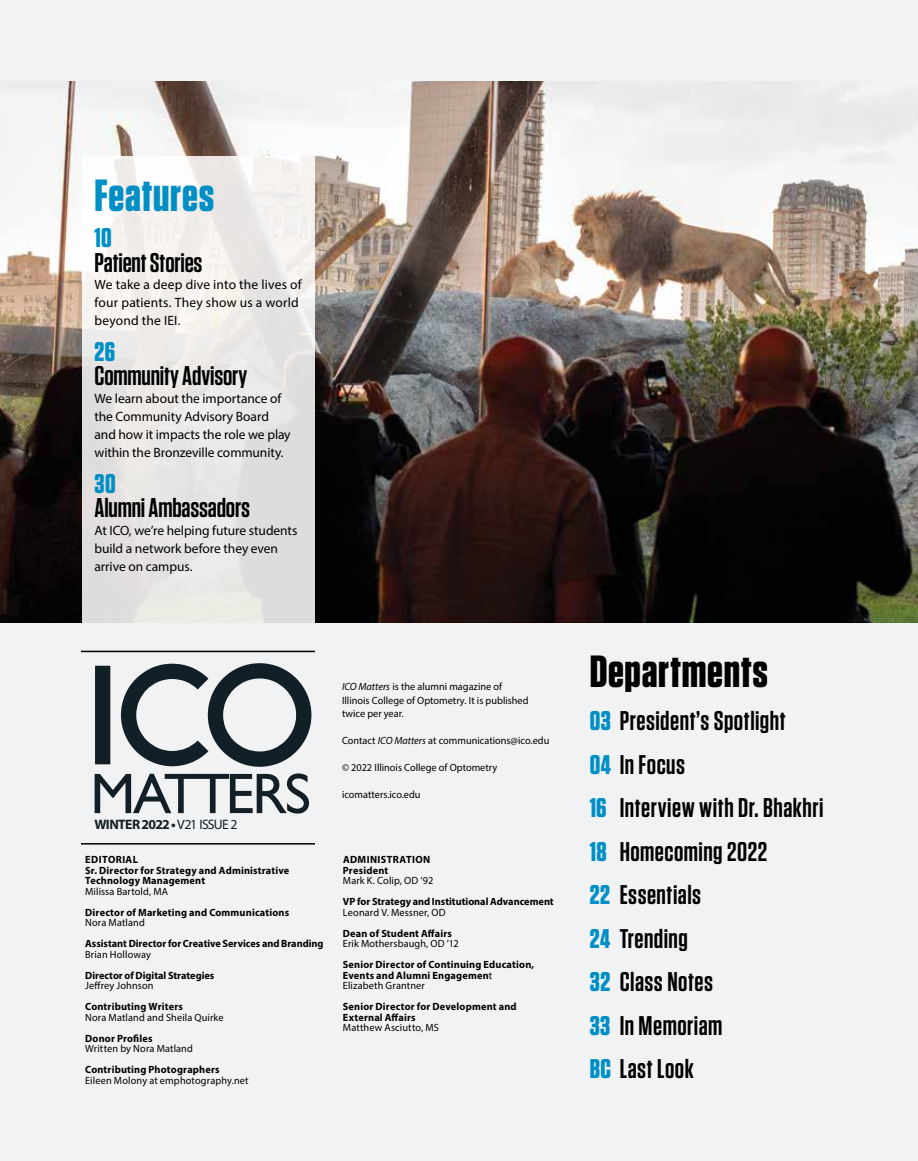
<style>
.page{position:relative;width:918px;height:1161px;background:#f0f2f3}
.page>*{position:absolute;margin:0;border:0;box-sizing:border-box;transform-origin:0 0}
.t1{font:600 127.65px "TYPOGRAPHPRO";color:#131f27}
.t2{font:57.45px "Gill Sans";letter-spacing:-.045em;color:#131f27}
.t3{font:700 45px "Tungsten";letter-spacing:.015em;color:#000}
.t4{font:700 45px "Tungsten";letter-spacing:.015em;color:#008fc5}
.t5{font:600 27px/43.5px "Tungsten";letter-spacing:.015em;color:#000}
.t6{font:600 27px "Tungsten";letter-spacing:-.005em;color:#000}
.t7{font:700 27px "Tungsten";color:#008fc5}
.t8{font:700 13.8px "Myriad Pro";letter-spacing:-.045em;color:#131f27}
.t9{font:13.5px/18px "Myriad Pro";letter-spacing:-.005em;color:#000}
.t10{font:13.5px/18px "Myriad Pro";letter-spacing:.015em;color:#000}
.t11{font:700 10.5px/10.5px "Myriad Pro";letter-spacing:.015em;color:#000}
.t12{font:10.5px/13.5px "Myriad Pro";letter-spacing:.01em;color:#000}
.t13{font:700 10.5px/10.5px "Myriad Pro";letter-spacing:.035em;color:#000}
.s1{font-weight:400}
.s2{font-style:italic}
.s3{font-weight:700;color:#008fc5}
</style>
<div class="page">
<img style="left:1px;top:82px;width:917px;height:540px">
<svg style="left:82px;top:156px;width:232px;height:466px;fill:#eae9e6"></svg>
<hr style="left:81px;top:651px;width:234px;height:1px;background:#000">
<hr style="left:81px;top:843px;width:234px;height:2px;background:#000">
<h3 class="t4" style="left:94px;top:172px;width:121px">Features</h3>
<h3 class="t7" style="left:94px;top:224px;width:19px">10</h3>
<h3 class="t6" style="left:94px;top:248px;width:110px">Patient Stories</h3>
<p class="t10" style="left:94px;top:276px;width:209px">We take a deep dive into the lives of four patients. They show us a world beyond the IEI.</p>
<h3 class="t7" style="left:94px;top:338px;width:22px">26</h3>
<h3 class="t6" style="left:94px;top:362px;width:154px">Community Advisory</h3>
<p class="t9" style="left:94px;top:390px;width:198px">We learn about the importance of the Community Advisory Board and how it impacts the role we play within the Bronzeville community.</p>
<h3 class="t7" style="left:94px;top:470px;width:23px">30</h3>
<h3 class="t6" style="left:94px;top:494px;width:157px">Alumni Ambassadors</h3>
<p class="t9" style="left:94px;top:522px;width:205px">At ICO, we’re helping future students build a network before they even arrive on campus.</p>
<h1 class="t1" style="left:81px;top:628px;width:238px">ICO</h1>
<h2 class="t2" style="left:90px;top:760px;width:222px">MATTERS</h2>
<h3 class="t8" style="left:94px;top:816px;width:145px">WINTER 2022 • <span class="s1">V21 ISSUE 2</span></h3>
<p class="t11" style="left:85px;top:854px;width:206px">EDITORIAL<br>Sr. Director for Strategy and Administrative<br>Technology Management</p>
<p class="t12" style="left:85px;top:884px;width:84px">Milissa Bartold, MA</p>
<p class="t11" style="left:85px;top:907px;width:206px">Director of Marketing and Communications</p>
<p class="t12" style="left:85px;top:916px;width:61px">Nora Matland</p>
<p class="t11" style="left:85px;top:938px;width:240px">Assistant Director for Creative Services and Branding</p>
<p class="t12" style="left:85px;top:947px;width:67px">Brian Holloway</p>
<p class="t11" style="left:85px;top:970px;width:131px">Director of Digital Strategies</p>
<p class="t12" style="left:85px;top:979px;width:70px">Jeffrey Johnson</p>
<p class="t11" style="left:85px;top:1001px;width:99px">Contributing Writers</p>
<p class="t12" style="left:85px;top:1010px;width:140px">Nora Matland and Sheila Quirke</p>
<p class="t11" style="left:85px;top:1033px;width:69px">Donor Profiles</p>
<p class="t12" style="left:85px;top:1042px;width:109px">Written by Nora Matland</p>
<p class="t11" style="left:85px;top:1064px;width:136px">Contributing Photographers</p>
<p class="t12" style="left:85px;top:1073px;width:165px">Eileen Molony at emphotography.net</p>
<p class="t12" style="left:342px;top:680px;width:188px"><span class="s2">ICO Matters</span> is the alumni magazine of<br>Illinois College of Optometry. It is published twice per year.</p>
<p class="t12" style="left:342px;top:734px;width:209px">Contact <span class="s2">ICO Matters</span> at communications@ico.edu</p>
<p class="t12" style="left:342px;top:761px;width:157px">© 2022 Illinois College of Optometry</p>
<p class="t12" style="left:342px;top:788px;width:80px">icomatters.ico.edu</p>
<p class="t13" style="left:343px;top:854px;width:89px">ADMINISTRATION<br>President</p>
<p class="t12" style="left:343px;top:874px;width:92px">Mark K. Colip, OD ’92</p>
<p class="t11" style="left:343px;top:896px;width:212px">VP for Strategy and Institutional Advancement</p>
<p class="t12" style="left:343px;top:905px;width:104px">Leonard V. Messner, OD</p>
<p class="t11" style="left:343px;top:928px;width:111px">Dean of Student Affairs</p>
<p class="t12" style="left:343px;top:937px;width:118px">Erik Mothersbaugh, OD ’12</p>
<p class="t11" style="left:343px;top:959px;width:193px">Senior Director of Continuing Education,<br>Events and Alumni Engagemen<span class="s1">t<br>Elizabeth Grantner</span></p>
<p class="t11" style="left:343px;top:1001px;width:175px">Senior Director for Development and<br>External Affairs</p>
<p class="t12" style="left:343px;top:1021px;width:98px">Matthew Asciutto, MS</p>
<h3 class="t3" style="left:590px;top:647px;width:180px">Departments</h3>
<h3 class="t5" style="left:590px;top:700px;width:235px"><span class="s3">03</span> President’s Spotlight<br><span class="s3">04</span> In Focus<br><span class="s3">16</span> Interview with Dr. Bhakhri<br><span class="s3">18</span> Homecoming 2022<br><span class="s3">22</span> Essentials<br><span class="s3">24</span> Trending<br><span class="s3">32</span> Class Notes<br><span class="s3">33</span> In Memoriam<br><span class="s3">BC</span> Last Look</h3>
</div>
